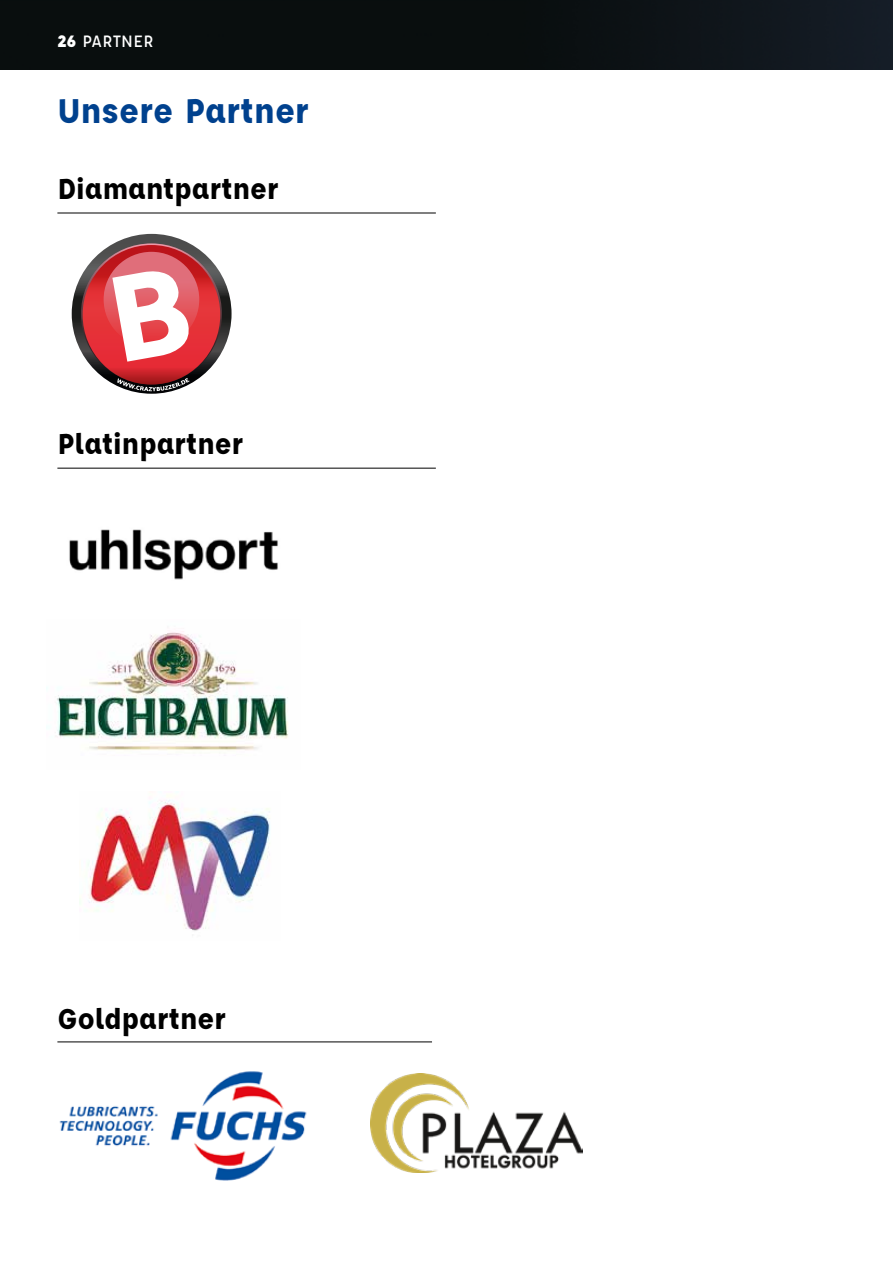
<style>
.page{position:relative;width:893px;height:1263px;background:#fff}
.page>*{position:absolute;margin:0;border:0;box-sizing:border-box;transform-origin:0 0}
.t1{font:700 37.5px "Affogato";letter-spacing:.005em;color:#00418e}
.t2{font:700 31.5px "Affogato";color:#000}
.t3{font:500 18px "Affogato";letter-spacing:.02em;color:#fff}
.s1{font-weight:900}
</style>
<div class="page">
<img style="left:0;top:0;width:891px;height:69px">
<img style="left:891px;top:0;width:2px;height:69px">
<hr style="left:57px;top:468px;width:379px;height:1px;background:#000">
<svg style="left:72px;top:234px;width:160px;height:160px"></svg>
<svg style="left:83px;top:245px;width:137px;height:146px"></svg>
<img style="left:46px;top:631px;width:242px;height:120px">
<img style="left:88px;top:795px;width:182px;height:136px">
<hr style="left:57px;top:213px;width:379px;height:1px;background:#000">
<img style="left:69px;top:529px;width:209px;height:51px">
<img style="left:59px;top:1071px;width:248px;height:110px">
<hr style="left:57px;top:1041px;width:375px;height:1px;background:#000">
<img style="left:371px;top:1073px;width:211px;height:100px">
<p class="t3" style="left:57px;top:30px;width:98px"><span class="s1">26</span> PARTNER</p>
<p class="t1" style="left:57px;top:87px;width:253px">Unsere Partner</p>
<p class="t2" style="left:57px;top:168px;width:223px">Diamantpartner</p>
<p class="t2" style="left:57px;top:423px;width:187px">Platinpartner</p>
<p class="t2" style="left:57px;top:999px;width:170px">Goldpartner</p>
</div>
